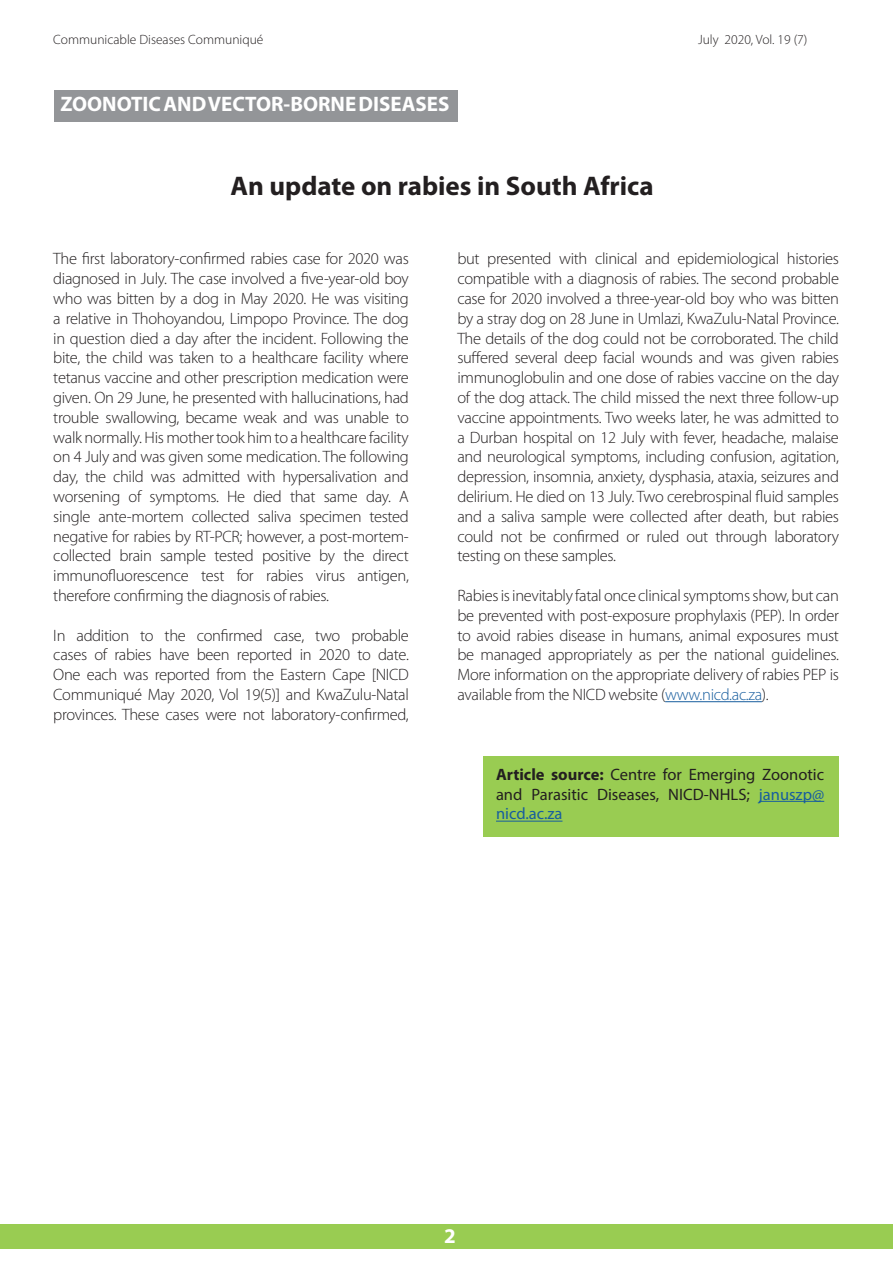
<style>
.page{position:relative;width:893px;height:1263px;background:#fff}
.page>*{position:absolute;margin:0;border:0;box-sizing:border-box;transform-origin:0 0}
.t1{font:700 27px "Myriad Pro";color:#231f20}
.t2{font:700 21px "Myriad Pro";color:#fff}
.t3{font:300 16.5px/19.8px "Myriad Pro";letter-spacing:-.02em;color:#231f20;text-align:justify}
.t4{font:16.5px/19.8px "Myriad Pro";color:#231f20;text-align:justify}
.t5{font:300 13.5px "Myriad Pro";color:#231f20}
.s1{color:#175d9e}
.s2{font-weight:700}
</style>
<div class="page">
<div style="left:0;top:1224px;width:893px;height:25px;background:#99cc52"></div>
<div style="left:483px;top:756px;width:356px;height:80px;background:#99cc52"></div>
<div style="left:54px;top:90px;width:403px;height:31px;background:#939598"></div>
<hr style="left:759px;top:801px;width:65px;height:1px;background:#175d9e">
<hr style="left:496px;top:821px;width:66px;height:1px;background:#175d9e">
<hr style="left:665px;top:701px;width:97px;height:1px;background:#175d9e">
<p class="t5" style="left:53px;top:32px;width:212px">Communicable Diseases Communiqué</p>
<p class="t5" style="left:698px;top:32px;width:111px">July 2020, Vol. 19 (7)</p>
<p class="t2" style="left:60px;top:90px;width:390px">ZOONOTIC AND VECTOR-BORNE DISEASES</p>
<p class="t1" style="left:231px;top:169px;width:425px">An update on rabies in South Africa</p>
<p class="t3" style="left:53px;top:249px;width:357px">The first laboratory-confirmed rabies case for 2020 was diagnosed in July. The case involved a five-year-old boy who was bitten by a dog in May 2020. He was visiting a relative in Thohoyandou, Limpopo Province. The dog in question died a day after the incident. Following the bite, the child was taken to a healthcare facility where tetanus vaccine and other prescription medication were given. On 29 June, he presented with hallucinations, had trouble swallowing, became weak and was unable to walk normally. His mother took him to a healthcare facility on 4 July and was given some medication. The following day, the child was admitted with hypersalivation and worsening of symptoms. He died that same day. A single ante-mortem collected saliva specimen tested negative for rabies by RT-PCR; however, a post-mortem&shy;collected brain sample tested positive by the direct immunofluorescence test for rabies virus antigen, therefore confirming the diagnosis of rabies.</p>
<p class="t3" style="left:53px;top:625px;width:357px">In addition to the confirmed case, two probable cases of rabies have been reported in 2020 to date.<br>One each was reported from the Eastern Cape [NICD Communiqué May 2020, Vol 19(5)] and KwaZulu-Natal provinces. These cases were not laboratory-confirmed,</p>
<p class="t3" style="left:457px;top:249px;width:383px">but presented with clinical and epidemiological histories compatible with a diagnosis of rabies. The second probable case for 2020 involved a three-year-old boy who was bitten by a stray dog on 28 June in Umlazi, KwaZulu-Natal Province.<br>The details of the dog could not be corroborated. The child suffered several deep facial wounds and was given rabies immunoglobulin and one dose of rabies vaccine on the day of the dog attack. The child missed the next three follow-up vaccine appointments. Two weeks later, he was admitted to a Durban hospital on 12 July with fever, headache, malaise and neurological symptoms, including confusion, agitation, depression, insomnia, anxiety, dysphasia, ataxia, seizures and delirium. He died on 13 July. Two cerebrospinal fluid samples and a saliva sample were collected after death, but rabies could not be confirmed or ruled out through laboratory testing on these samples.</p>
<p class="t3" style="left:457px;top:586px;width:383px">Rabies is inevitably fatal once clinical symptoms show, but can be prevented with post-exposure prophylaxis (PEP). In order to avoid rabies disease in humans, animal exposures must be managed appropriately as per the national guidelines.<br>More information on the appropriate delivery of rabies PEP is available from the NICD website (<span class="s1">www.nicd.ac.za</span>).</p>
<p class="t4" style="left:496px;top:764px;width:330px"><span class="s2">Article source:</span> Centre for Emerging Zoonotic and Parasitic Diseases, NICD-NHLS; <span class="s1">januszp@ nicd.ac.za</span></p>
<p class="t2" style="left:444px;top:1222px;width:13px">2</p>
</div>
